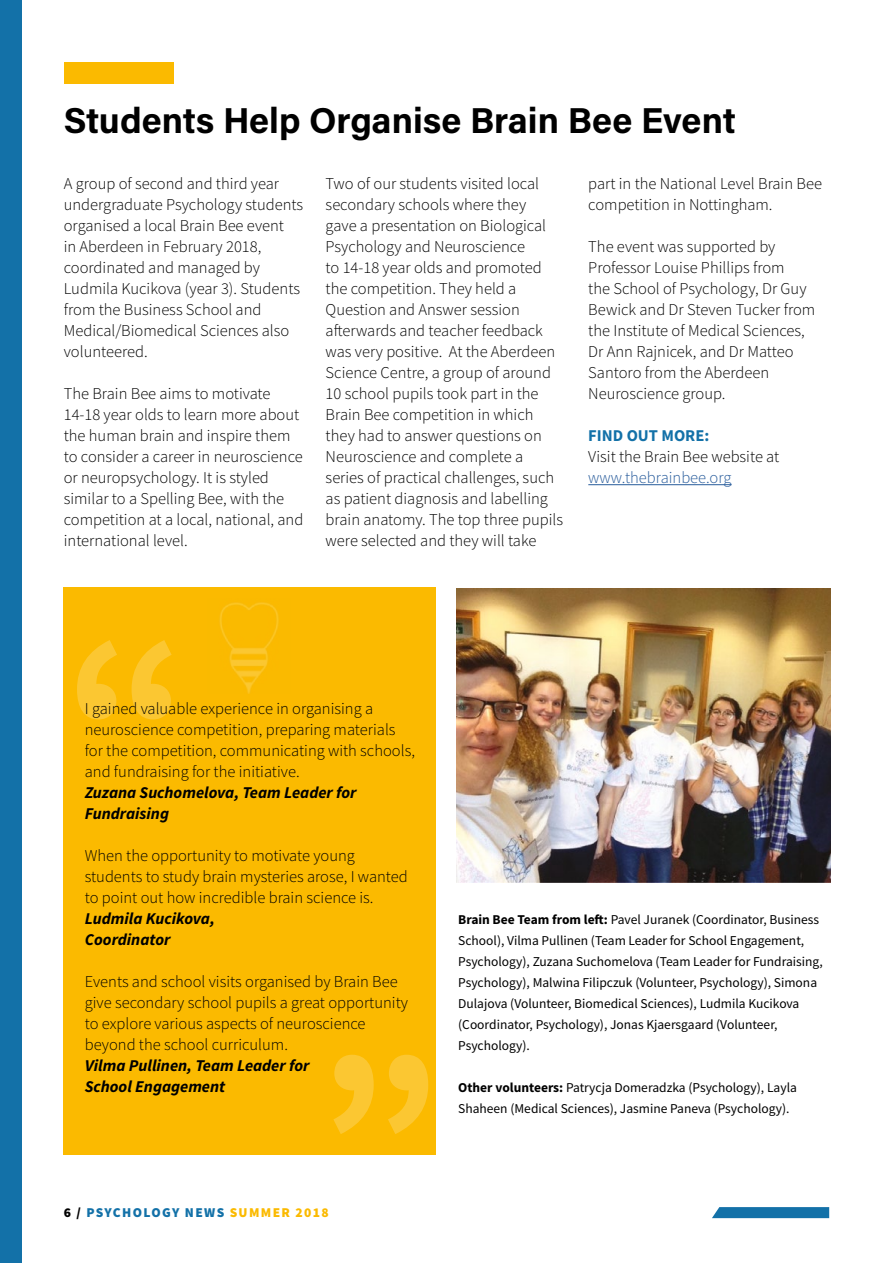
<style>
.page{position:relative;width:893px;height:1263px;background:#fff}
.page>*{position:absolute;margin:0;border:0;box-sizing:border-box;transform-origin:0 0}
.t1{font:700 36px "Acumin Pro";letter-spacing:-.005em;color:#000}
.t2{font:300 16.5px/21px "Source Sans Pro";color:#000}
.t3{font:italic 700 16.5px/21px "Source Sans Pro";color:#000}
.t4{font:300 16.5px "Source Sans Pro";color:#275b9b}
.t5{font:700 16.5px "Source Sans Pro";color:#1371a8}
.t6{font:13.5px/21px "Source Sans Pro";color:#000}
.t7{font:900 13.5px "Source Sans Pro";letter-spacing:.1em;color:#1371a8}
.s1{color:#000}
.s2{color:#fbba00}
.s3{font-weight:700}
</style>
<div class="page">
<div style="left:63px;top:587px;width:373px;height:568px;background:#fbba00"></div>
<div style="left:64px;top:62px;width:110px;height:21px;background:#fbba00"></div>
<img style="left:457px;top:588px;width:374px;height:294px">
<hr style="left:588px;top:484px;width:143px;height:1px;background:#275b9b">
<svg style="left:77px;top:640px;width:95px;height:79px"></svg>
<svg style="left:333px;top:1055px;width:95px;height:79px"></svg>
<img style="left:219px;top:602px;width:60px;height:91px">
<svg style="left:712px;top:1207px;width:117px;height:11px"></svg>
<div style="left:0;top:0;width:22px;height:1263px;background:#1371a8"></div>
<h1 class="t1" style="left:64px;top:95px;width:673px">Students Help Organise Brain Bee Event</h1>
<p class="t2" style="left:64px;top:173px;width:241px">A group of second and third year undergraduate Psychology students organised a local Brain Bee event<br>in Aberdeen in February 2018, coordinated and managed by<br>Ludmila Kucikova (year 3). Students from the Business School and<br>Medical/Biomedical Sciences also volunteered.</p>
<p class="t2" style="left:64px;top:383px;width:241px">The Brain Bee aims to motivate<br>14-18 year olds to learn more about the human brain and inspire them to consider a career in neuroscience or neuropsychology. It is styled similar to a Spelling Bee, with the competition at a local, national, and international level.</p>
<p class="t2" style="left:326px;top:173px;width:239px">Two of our students visited local secondary schools where they<br>gave a presentation on Biological<br>Psychology and Neuroscience<br>to 14-18 year olds and promoted the competition. They held a<br>Question and Answer session afterwards and teacher feedback was very positive. At the Aberdeen<br>Science Centre, a group of around<br>10 school pupils took part in the<br>Brain Bee competition in which they had to answer questions on<br>Neuroscience and complete a series of practical challenges, such as patient diagnosis and labelling brain anatomy. The top three pupils were selected and they will take</p>
<p class="t2" style="left:588px;top:173px;width:235px">part in the National Level Brain Bee competition in Nottingham.</p>
<p class="t2" style="left:588px;top:236px;width:228px">The event was supported by<br>Professor Louise Phillips from<br>the School of Psychology, Dr Guy<br>Bewick and Dr Steven Tucker from the Institute of Medical Sciences,<br>Dr Ann Rajnicek, and Dr Matteo<br>Santoro from the Aberdeen<br>Neuroscience group.</p>
<p class="t5" style="left:588px;top:424px;width:123px">FIND OUT MORE:</p>
<p class="t2" style="left:588px;top:446px;width:193px">Visit the Brain Bee website at</p>
<p class="t4" style="left:588px;top:467px;width:145px">www.thebrainbee.org</p>
<p class="t2" style="left:85px;top:698px;width:332px">I gained valuable experience in organising a neuroscience competition, preparing materials for the competition, communicating with schools, and fundraising for the initiative.</p>
<p class="t3" style="left:85px;top:782px;width:273px">Zuzana Suchomelova, Team Leader for<br>Fundraising</p>
<p class="t2" style="left:85px;top:845px;width:325px">When the opportunity to motivate young students to study brain mysteries arose, I wanted to point out how incredible brain science is.</p>
<p class="t3" style="left:85px;top:908px;width:132px">Ludmila Kucikova,<br>Coordinator</p>
<p class="t2" style="left:85px;top:971px;width:325px">Events and school visits organised by Brain Bee give secondary school pupils a great opportunity to explore various aspects of neuroscience beyond the school curriculum.</p>
<p class="t3" style="left:85px;top:1055px;width:226px">Vilma Pullinen, Team Leader for<br>School Engagement</p>
<p class="t7" style="left:64px;top:1203px;width:266px"><span class="s1">6 /</span> PSYCHOLOGY NEWS <span class="s2">SUMMER 2018</span></p>
<p class="t6" style="left:458px;top:909px;width:366px"><span class="s3">Brain Bee Team from left:</span> Pavel Juranek (Coordinator, Business School), Vilma Pullinen (Team Leader for School Engagement, Psychology), Zuzana Suchomelova (Team Leader for Fundraising, Psychology), Malwina Filipczuk (Volunteer, Psychology), Simona Dulajova (Volunteer, Biomedical Sciences), Ludmila Kucikova (Coordinator, Psychology), Jonas Kjaersgaard (Volunteer, Psychology).</p>
<p class="t6" style="left:458px;top:1077px;width:340px"><span class="s3">Other volunteers:</span> Patrycja Domeradzka (Psychology), Layla<br>Shaheen (Medical Sciences), Jasmine Paneva (Psychology).</p>
</div>
